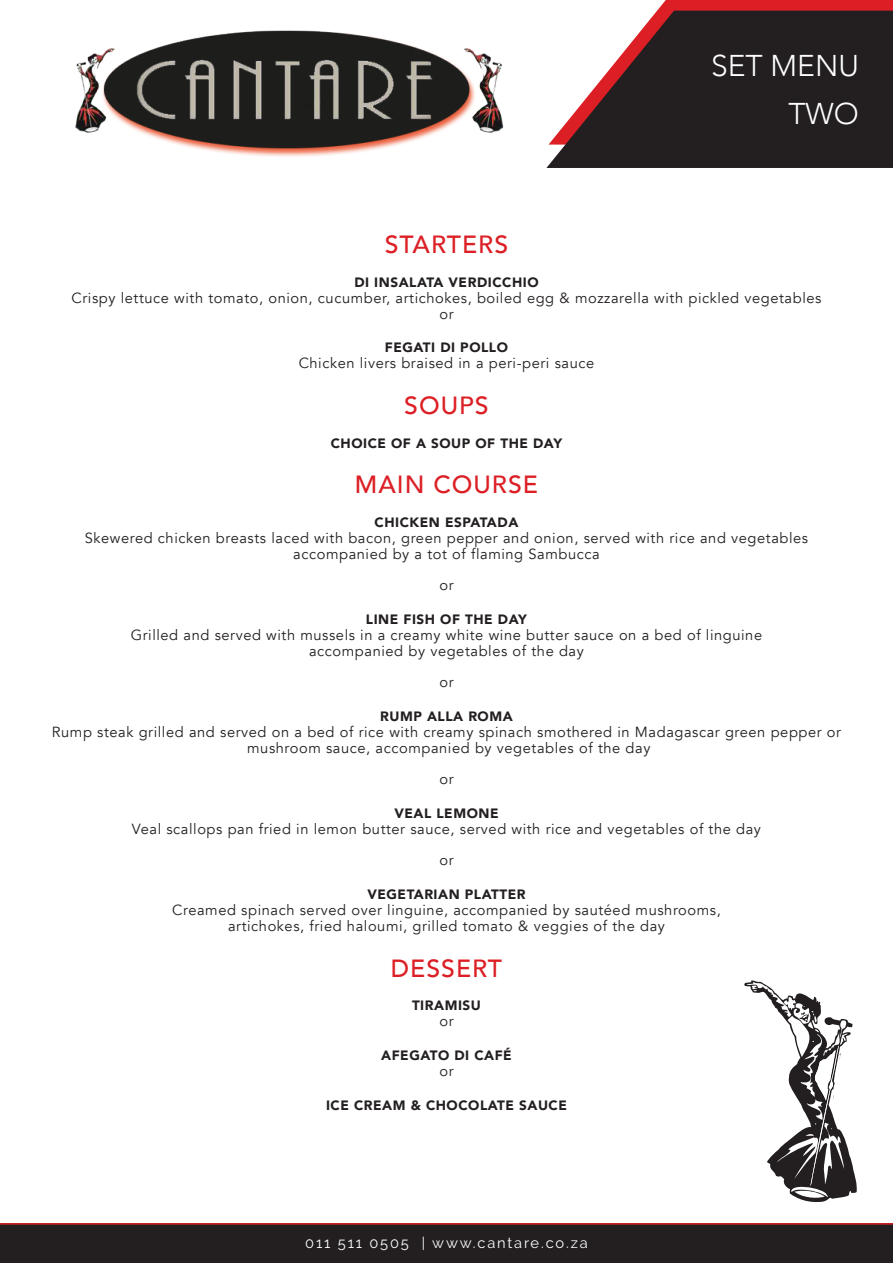
<style>
.page{position:relative;width:893px;height:1263px;background:#fff}
.page>*{position:absolute;margin:0;border:0;box-sizing:border-box;transform-origin:0 0}
.t1{font:300 30px "Avenir";color:#fff}
.t2{font:500 24.75px "Avenir";letter-spacing:.04em;color:#dc1f25}
.t3{font:14.7px/15.8px "Avenir";letter-spacing:.04em;color:#231f20;text-align:center}
.t4{font:14.7px "Raleway";letter-spacing:.125em;color:#fff}
.t5{font:900 13.5px "Avenir";letter-spacing:.04em;color:#231f20}
</style>
<div class="page">
<svg style="left:657px;top:0;width:236px;height:11px;background:#d62328"></svg>
<svg style="left:546px;top:11px;width:347px;height:157px;background:#4a3f40"></svg>
<div style="left:0;top:1223px;width:893px;height:40px;background:#231f20"></div>
<img style="left:75px;top:30px;width:429px;height:127px">
<svg style="left:744px;top:980px;width:113px;height:222px"></svg>
<p class="t1" style="left:711px;top:48px;width:149px">SET MENU</p>
<p class="t1" style="left:788px;top:96px;width:72px">TWO</p>
<p class="t2" style="left:385px;top:223px;width:125px">STARTERS</p>
<p class="t5" style="left:354px;top:271px;width:186px">DI INSALATA VERDICCHIO</p>
<p class="t3" style="left:72px;top:290px;width:751px">Crispy lettuce with tomato, onion, cucumber, artichokes, boiled egg &amp; mozzarella with pickled vegetables</p>
<p class="t3" style="left:439px;top:306px;width:16px">or</p>
<p class="t5" style="left:385px;top:336px;width:125px">FEGATI DI POLLO</p>
<p class="t3" style="left:299px;top:355px;width:297px">Chicken livers braised in a peri-peri sauce</p>
<p class="t2" style="left:404px;top:384px;width:86px">SOUPS</p>
<p class="t5" style="left:331px;top:431px;width:233px">CHOICE OF A SOUP OF THE DAY</p>
<p class="t2" style="left:355px;top:463px;width:185px">MAIN COURSE</p>
<p class="t5" style="left:375px;top:511px;width:145px">CHICKEN ESPATADA</p>
<p class="t3" style="left:85px;top:530px;width:725px">Skewered chicken breasts laced with bacon, green pepper and onion, served with rice and vegetables</p>
<p class="t3" style="left:293px;top:546px;width:308px">accompanied by a tot of flaming Sambucca</p>
<p class="t3" style="left:439px;top:577px;width:16px">or</p>
<p class="t5" style="left:366px;top:608px;width:163px">LINE FISH OF THE DAY</p>
<p class="t3" style="left:131px;top:627px;width:633px">Grilled and served with mussels in a creamy white wine butter sauce on a bed of linguine</p>
<p class="t3" style="left:309px;top:643px;width:276px">accompanied by vegetables of the day</p>
<p class="t3" style="left:439px;top:674px;width:16px">or</p>
<p class="t5" style="left:380px;top:705px;width:134px">RUMP ALLA ROMA</p>
<p class="t3" style="left:52px;top:724px;width:791px">Rump steak grilled and served on a bed of rice with creamy spinach smothered in Madagascar green pepper or mushroom sauce, accompanied by vegetables of the day</p>
<p class="t3" style="left:439px;top:771px;width:16px">or</p>
<p class="t5" style="left:394px;top:802px;width:106px">VEAL LEMONE</p>
<p class="t3" style="left:132px;top:821px;width:630px">Veal scallops pan fried in lemon butter sauce, served with rice and vegetables of the day</p>
<p class="t3" style="left:439px;top:853px;width:16px">or</p>
<p class="t5" style="left:367px;top:883px;width:160px">VEGETARIAN PLATTER</p>
<p class="t3" style="left:172px;top:902px;width:550px">Creamed spinach served over linguine, accompanied by sautéed mushrooms, artichokes, fried haloumi, grilled tomato &amp; veggies of the day</p>
<p class="t2" style="left:391px;top:946px;width:113px">DESSERT</p>
<p class="t5" style="left:412px;top:994px;width:70px">TIRAMISU</p>
<p class="t3" style="left:439px;top:1013px;width:16px">or</p>
<p class="t5" style="left:381px;top:1044px;width:132px">AFEGATO DI CAFÉ</p>
<p class="t3" style="left:439px;top:1063px;width:16px">or</p>
<p class="t5" style="left:326px;top:1093px;width:242px">ICE CREAM &amp; CHOCOLATE SAUCE</p>
<p class="t4" style="left:305px;top:1234px;width:284px">011 511 0505 | www.cantare.co.za</p>
</div>
